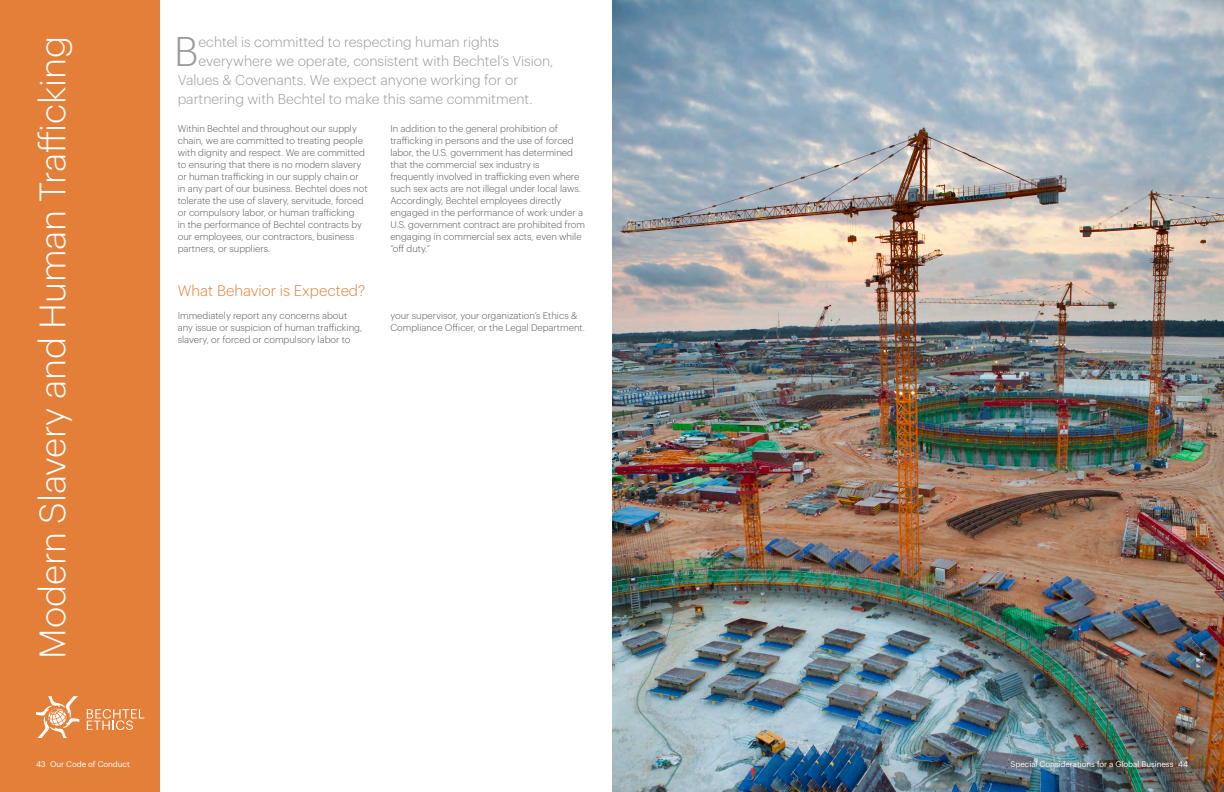
<style>
.page{position:relative;width:1224px;height:792px;background:#fff}
.page>*{position:absolute;margin:0;border:0;box-sizing:border-box;transform-origin:0 0}
.INTRO{font:300 40.6px "Graphik";color:#97999c}
.SUB_Section_Head{font:300 36px "Graphik";letter-spacing:-.005em;color:#fff}
.HEADING_2_with_space{font:300 15px "Graphik";color:#e37f39}
.INTRO-2{font:300 14px "Graphik";color:#97999c}
.BODY_2_col{font:300 9.5px/12px "Graphik";color:#57585a}
.t1{font:8px "Graphik";letter-spacing:-.01em;color:#fff}
</style>
<div class="page">
<div style="left:0;top:0;width:160px;height:792px;background:#e37f39"></div>
<img style="left:612px;top:0;width:612px;height:792px">
<svg style="left:87px;top:709px;width:57px;height:21px"></svg>
<svg style="left:36px;top:696px;width:43px;height:42px"></svg>
<p class="SUB_Section_Head" style="left:26px;top:659px;width:624px;rotate:-90deg">Modern Slavery and Human Trafficking</p>
<p class="INTRO" style="left:174px;top:22px;width:26px">B</p>
<p class="INTRO-2" style="left:199px;top:32px;width:302px">echtel is committed to respecting human rights</p>
<p class="INTRO-2" style="left:199px;top:51px;width:356px">everywhere we operate, consistent with Bechtel’s Vision,</p>
<p class="INTRO-2" style="left:178px;top:70px;width:342px">Values &amp; Covenants. We expect anyone working for or</p>
<p class="INTRO-2" style="left:178px;top:89px;width:356px">partnering with Bechtel to make this same commitment.</p>
<p class="BODY_2_col" style="left:178px;top:122px;width:191px">Within Bechtel and throughout our supply chain, we are committed to treating people with dignity and respect. We are committed to ensuring that there is no modern slavery or human trafficking in our supply chain or in any part of our business. Bechtel does not tolerate the use of slavery, servitude, forced or compulsory labor, or human trafficking<br>in the performance of Bechtel contracts by our employees, our contractors, business partners, or suppliers.</p>
<p class="BODY_2_col" style="left:390px;top:122px;width:196px">In addition to the general prohibition of trafficking in persons and the use of forced labor, the U.S. government has determined that the commercial sex industry is frequently involved in trafficking even where such sex acts are not illegal under local laws.<br>Accordingly, Bechtel employees directly engaged in the performance of work under a U.S. government contract are prohibited from engaging in commercial sex acts, even while “off duty.”</p>
<p class="HEADING_2_with_space" style="left:178px;top:280px;width:189px">What Behavior is Expected?</p>
<p class="BODY_2_col" style="left:178px;top:309px;width:186px">Immediately report any concerns about any issue or suspicion of human trafficking, slavery, or forced or compulsory labor to</p>
<p class="BODY_2_col" style="left:390px;top:309px;width:196px">your supervisor, your organization’s Ethics &amp;<br>Compliance Officer, or the Legal Department.</p>
<p class="t1" style="left:36px;top:758px;width:95px">43 Our Code of Conduct</p>
<p class="t1" style="left:1011px;top:758px;width:179px">Special Considerations for a Global Business 44</p>
</div>
